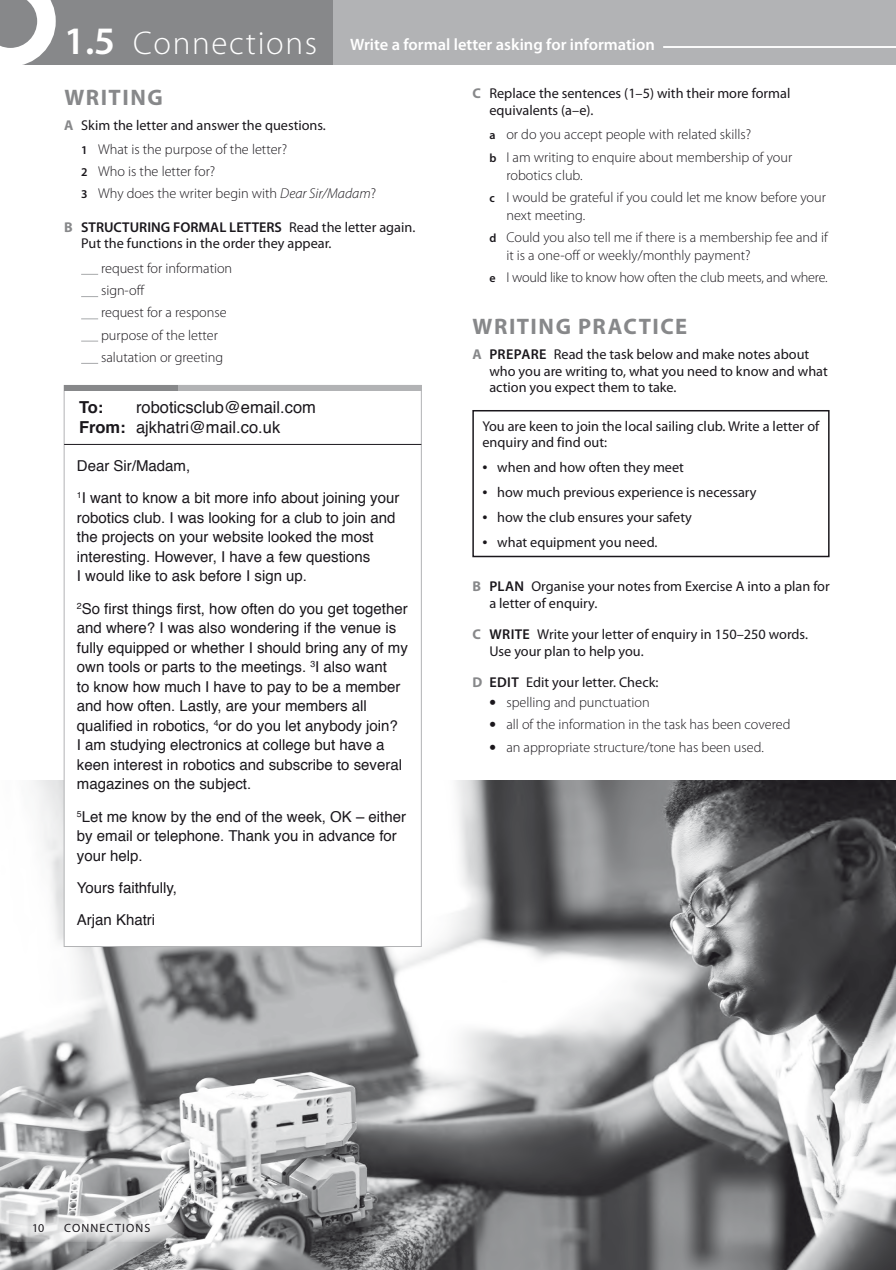
<style>
.page{position:relative;width:896px;height:1270px;background:#fff}
.page>*{position:absolute;margin:0;border:0;box-sizing:border-box;transform-origin:0 0}
.t1{font:700 22.5px "Myriad Pro";letter-spacing:.065em;color:#87888a}
.t2{font:600 16.5px "Myriad Pro";color:#fff}
.t3{font:16.5px/19.5px "Helvetica";color:#1a171c}
.t4{font:700 16.5px "Helvetica";color:#1a171c}
.t5{font:15px/19.5px "Helvetica";color:#1a171c}
.t6{font:14.25px/16.5px "Myriad Pro";color:#1a171c}
.t7{font:300 14.25px/22.2px "Myriad Pro";color:#1a171c}
.t8{font:12px "Myriad Pro";letter-spacing:.095em;color:#1a171c}
.s1{font-size:39px}
.s2{font-weight:300;font-size:33px}
.s3{font-weight:700;color:#87888a}
.s4{font-weight:600;font-size:12px}
.s5{font-weight:600}
.s6{font-size:18px}
.s7{font-weight:900;font-size:18px}
.s8{font-weight:300}
.s9{font-style:italic}
.s10{font-weight:700}
</style>
<div class="page">
<div style="left:0;top:0;width:382px;height:65px;background:#87888a"></div>
<div style="left:333px;top:0;width:563px;height:65px;background:#b2b3b5"></div>
<hr style="left:663px;top:46px;width:233px;height:2px;background:#fff">
<div style="left:472px;top:410px;width:357px;height:147px;border:2px solid #1a171c"></div>
<svg style="left:81px;top:274px;width:17px;height:1px"></svg>
<svg style="left:81px;top:296px;width:17px;height:1px"></svg>
<svg style="left:81px;top:318px;width:17px;height:1px"></svg>
<svg style="left:81px;top:341px;width:17px;height:1px"></svg>
<svg style="left:81px;top:363px;width:17px;height:1px"></svg>
<img style="left:0;top:781px;width:896px;height:489px">
<div style="left:64px;top:385px;width:358px;height:562px;background:#fff;border:1px solid #b2b3b5"></div>
<div style="left:64px;top:385px;width:114px;height:5px;background:#87888a"></div>
<div style="left:178px;top:385px;width:243px;height:5px;background:#b2b3b5"></div>
<hr style="left:64px;top:444px;width:357px;height:1px;background:#1a171c">
<svg style="left:4px;top:1212px;width:181px;height:30px"></svg>
<svg style="left:0;top:0;width:56px;height:65px"></svg>
<svg style="left:892px;top:1265px;width:4px;height:5px"></svg>
<p class="t2" style="left:64px;top:35px;width:592px"><span class="s1">1.5</span> <span class="s2">Connections</span> Write a formal letter asking for information</p>
<p class="t6" style="left:489px;top:86px;width:302px;text-indent:-17px"><span class="s3">C</span> Replace the sentences (1–5) with their more formal equivalents (a–e).</p>
<p class="t7" style="left:489px;top:124px;width:304px"><span class="s4">a</span> or do you accept people with related skills?<br><span class="s4">b</span> I am writing to enquire about membership of your</p>
<p class="t7" style="left:489px;top:164px;width:338px;text-indent:17px">robotics club.<br><span class="s4">c</span> I would be grateful if you could let me know before your</p>
<p class="t7" style="left:489px;top:204px;width:340px;text-indent:17px">next meeting.<br><span class="s4">d</span> Could you also tell me if there is a membership fee and if</p>
<p class="t7" style="left:489px;top:244px;width:340px;text-indent:17px">it is a one-off or weekly/monthly payment?<br><span class="s4">e</span> I would like to know how often the club meets, and where.</p>
<p class="t1" style="left:473px;top:314px;width:216px">WRITING PRACTICE</p>
<p class="t6" style="left:489px;top:346px;width:340px;text-indent:-17px"><span class="s3">A</span> <span class="s5">PREPARE</span> Read the task below and make notes about who you are writing to, what you need to know and what action you expect them to take.</p>
<p class="t6" style="left:482px;top:418px;width:338px">You are keen to join the local sailing club. Write a letter of enquiry and find out:</p>
<p class="t6" style="left:482px;top:459px;width:203px"><span class="s6">•</span> when and how often they meet</p>
<p class="t6" style="left:482px;top:484px;width:276px"><span class="s6">•</span> how much previous experience is necessary</p>
<p class="t6" style="left:482px;top:509px;width:211px"><span class="s6">•</span> how the club ensures your safety</p>
<p class="t6" style="left:482px;top:534px;width:177px"><span class="s6">•</span> what equipment you need.</p>
<p class="t6" style="left:489px;top:578px;width:342px;text-indent:-17px"><span class="s3">B</span> <span class="s5">PLAN</span> Organise your notes from Exercise A into a plan for a letter of enquiry.</p>
<p class="t6" style="left:489px;top:626px;width:320px;text-indent:-17px"><span class="s3">C</span> <span class="s5">WRITE</span> Write your letter of enquiry in 150–250 words.<br>Use your plan to help you.</p>
<p class="t6" style="left:472px;top:674px;width:187px"><span class="s3">D</span> <span class="s5">EDIT</span> Edit your letter. Check:</p>
<p class="t7" style="left:489px;top:691px;width:162px"><span class="s7">•</span> spelling and punctuation</p>
<p class="t7" style="left:489px;top:714px;width:302px"><span class="s7">•</span> all of the information in the task has been covered</p>
<p class="t7" style="left:489px;top:736px;width:276px"><span class="s7">•</span> an appropriate structure/tone has been used.</p>
<p class="t1" style="left:64px;top:84px;width:100px">WRITING</p>
<p class="t6" style="left:81px;top:113px;width:246px;line-height:24.5px;text-indent:-17px"><span class="s3">A</span> Skim the letter and answer the questions.<br><span class="s4">1</span> <span class="s8">What is the purpose of the letter?</span></p>
<p class="t7" style="left:81px;top:161px;width:296px"><span class="s4">2</span> Who is the letter for?<br><span class="s4">3</span> Why does the writer begin with <span class="s9">Dear Sir/Madam</span>?</p>
<p class="t6" style="left:81px;top:219px;width:336px;text-indent:-17px"><span class="s3">B</span> <span class="s5">STRUCTURING FORMAL LETTERS</span> Read the letter again.<br>Put the functions in the order they appear.</p>
<p class="t7" style="left:101px;top:257px;width:133px">request for information sign-off<br>request for a response purpose of the letter salutation or greeting</p>
<p class="t3" style="left:79px;top:398px;width:238px;text-indent:57px">roboticsclub@email.com<br><span class="s10">From:</span> ajkhatri@mail.co.uk</p>
<p class="t4" style="left:79px;top:394px;width:26px">To:</p>
<p class="t5" style="left:77px;top:450px;width:324px;line-height:32.2px">Dear Sir/Madam,<br><sup>1</sup>I want to know a bit more info about joining your</p>
<p class="t5" style="left:77px;top:508px;width:320px">robotics club. I was looking for a club to join and the projects on your website looked the most interesting. However, I have a few questions<br>I would like to ask before I sign up.</p>
<p class="t5" style="left:77px;top:599px;width:332px"><sup>2</sup>So first things first, how often do you get together and where? I was also wondering if the venue is fully equipped or whether I should bring any of my own tools or parts to the meetings. <sup>3</sup>I also want<br>to know how much I have to pay to be a member and how often. Lastly, are your members all qualified in robotics, <sup>4</sup>or do you let anybody join?<br>I am studying electronics at college but have a keen interest in robotics and subscribe to several magazines on the subject.</p>
<p class="t5" style="left:77px;top:807px;width:331px"><sup>5</sup>Let me know by the end of the week, OK – either by email or telephone. Thank you in advance for your help.</p>
<p class="t5" style="left:77px;top:872px;width:102px;line-height:32.2px">Yours faithfully,<br>Arjan Khatri</p>
<p class="t8" style="left:32px;top:1221px;width:13px">10</p>
<p class="t8" style="left:64px;top:1221px;width:88px">CONNECTIONS</p>
</div>
